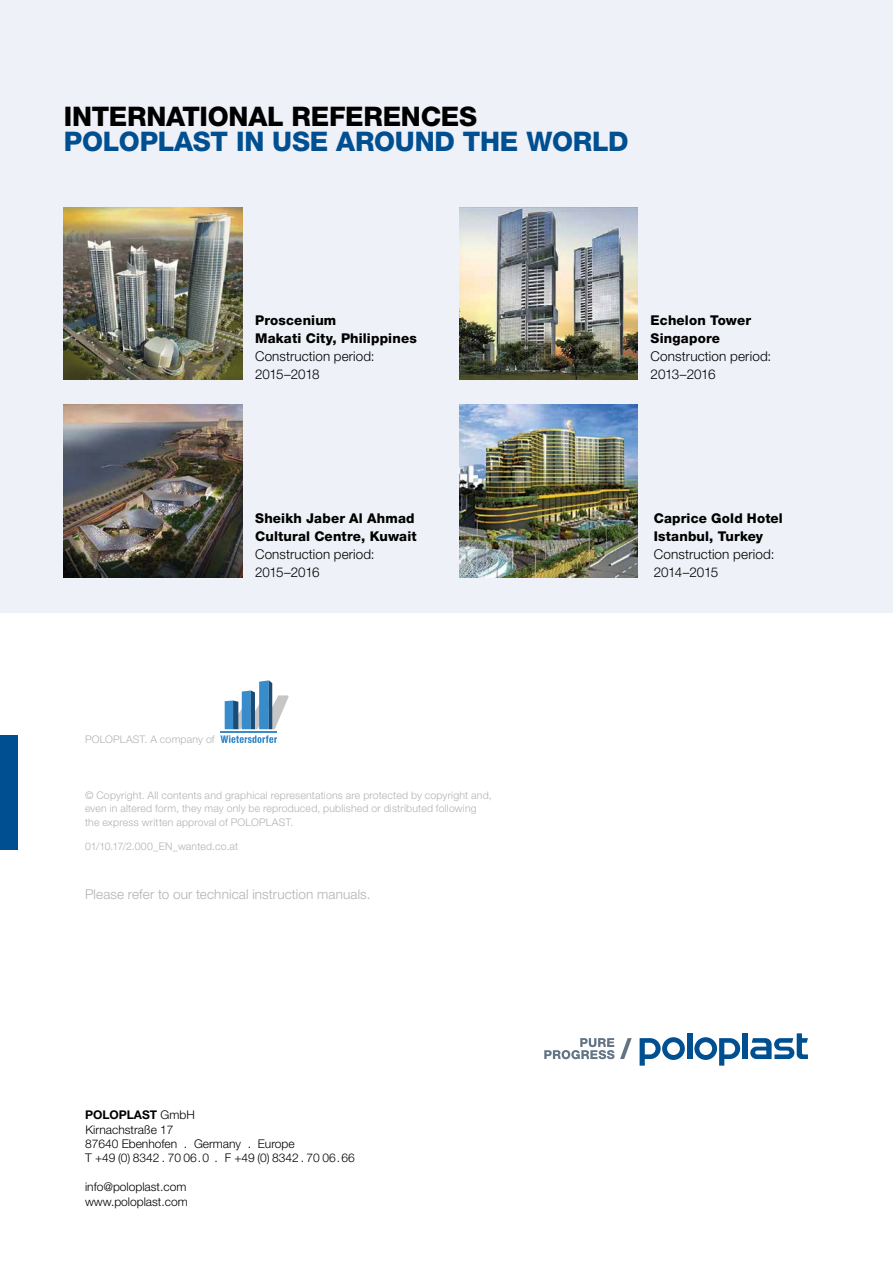
<style>
.page{position:relative;width:893px;height:1263px;background:#fff}
.page>*{position:absolute;margin:0;border:0;box-sizing:border-box;transform-origin:0 0}
.t1{font:800 27px "Helvetica Neue LT Pro";letter-spacing:-.01em;color:#004f91}
.t2{font:800 27px "Helvetica Neue LT Pro";letter-spacing:-.01em;color:#000}
.t3{font:800 13.5px/18px "Helvetica Neue LT Pro";letter-spacing:.015em;color:#000}
.t4{font:300 13.5px/18px "Helvetica Neue LT Pro";letter-spacing:.01em;color:#000}
.t5{font:300 13.5px "Helvetica Neue LT Pro";letter-spacing:.01em;color:#b3b2b2}
.t6{font:300 12px/14.4px "Helvetica Neue LT Pro";color:#000}
.t7{font:300 10.5px/13.5px "Helvetica Neue LT Pro";letter-spacing:.02em;color:#b3b2b2}
.s1{font-weight:700}
</style>
<div class="page">
<div style="left:0;top:735px;width:17px;height:114px;background:#004f91"></div>
<div style="left:742px;top:1033px;width:6px;height:26px;background:#004f91"></div>
<svg style="left:694px;top:1037px;width:46px;height:28px"></svg>
<div style="left:687px;top:1033px;width:5px;height:26px;background:#004f91"></div>
<svg style="left:750px;top:1033px;width:58px;height:26px"></svg>
<svg style="left:640px;top:1037px;width:45px;height:28px"></svg>
<svg style="left:620px;top:1038px;width:12px;height:21px"></svg>
<svg style="left:544px;top:1038px;width:70px;height:21px"></svg>
<hr style="left:220px;top:732px;width:57px;height:1px;background:#398ccb">
<svg style="left:225px;top:680px;width:64px;height:49px"></svg>
<svg style="left:220px;top:735px;width:57px;height:8px"></svg>
<div style="left:0;top:0;width:893px;height:612px;background:#eef1f7"></div>
<img style="left:459px;top:207px;width:179px;height:172px">
<img style="left:459px;top:405px;width:179px;height:172px">
<img style="left:64px;top:207px;width:178px;height:172px">
<img style="left:64px;top:405px;width:178px;height:172px">
<h1 class="t2" style="left:64px;top:100px;width:415px">INTERNATIONAL REFERENCES</h1>
<h1 class="t1" style="left:64px;top:125px;width:566px">POLOPLAST IN USE AROUND THE WORLD</h1>
<p class="t3" style="left:255px;top:311px;width:163px">Proscenium<br>Makati City, Philippines</p>
<p class="t4" style="left:255px;top:347px;width:121px">Construction period:<br>2015–2018</p>
<p class="t3" style="left:255px;top:509px;width:163px">Sheikh Jaber Al Ahmad<br>Cultural Centre, Kuwait</p>
<p class="t4" style="left:255px;top:545px;width:121px">Construction period:<br>2015–2016</p>
<p class="t7" style="left:85px;top:732px;width:131px">POLOPLAST. A company of</p>
<p class="t7" style="left:85px;top:788px;width:408px">© Copyright. All contents and graphical representations are protected by copyright and, even in altered form, they may only be reproduced, published or distributed following the express written approval of POLOPLAST.</p>
<p class="t7" style="left:85px;top:839px;width:155px">01/10.17/2.000_EN_wanted.co.at</p>
<p class="t5" style="left:85px;top:886px;width:287px">Please refer to our technical instruction manuals.</p>
<p class="t3" style="left:651px;top:311px;width:102px">Echelon Tower<br>Singapore</p>
<p class="t4" style="left:651px;top:347px;width:122px">Construction period:<br>2013–2016</p>
<p class="t3" style="left:654px;top:509px;width:131px">Caprice Gold Hotel<br>Istanbul, Turkey</p>
<p class="t4" style="left:654px;top:545px;width:122px">Construction period:<br>2014–2015</p>
<p class="t6" style="left:85px;top:1107px;width:271px"><span class="s1">POLOPLAST</span> GmbH<br>Kirnachstraße 17<br>87640 Ebenhofen . Germany . Europe<br>T +49 (0) 8342 . 70 06.0 . F +49 (0) 8342 . 70 06.66</p>
<p class="t6" style="left:85px;top:1179px;width:104px">info@poloplast.com www.poloplast.com</p>
</div>
